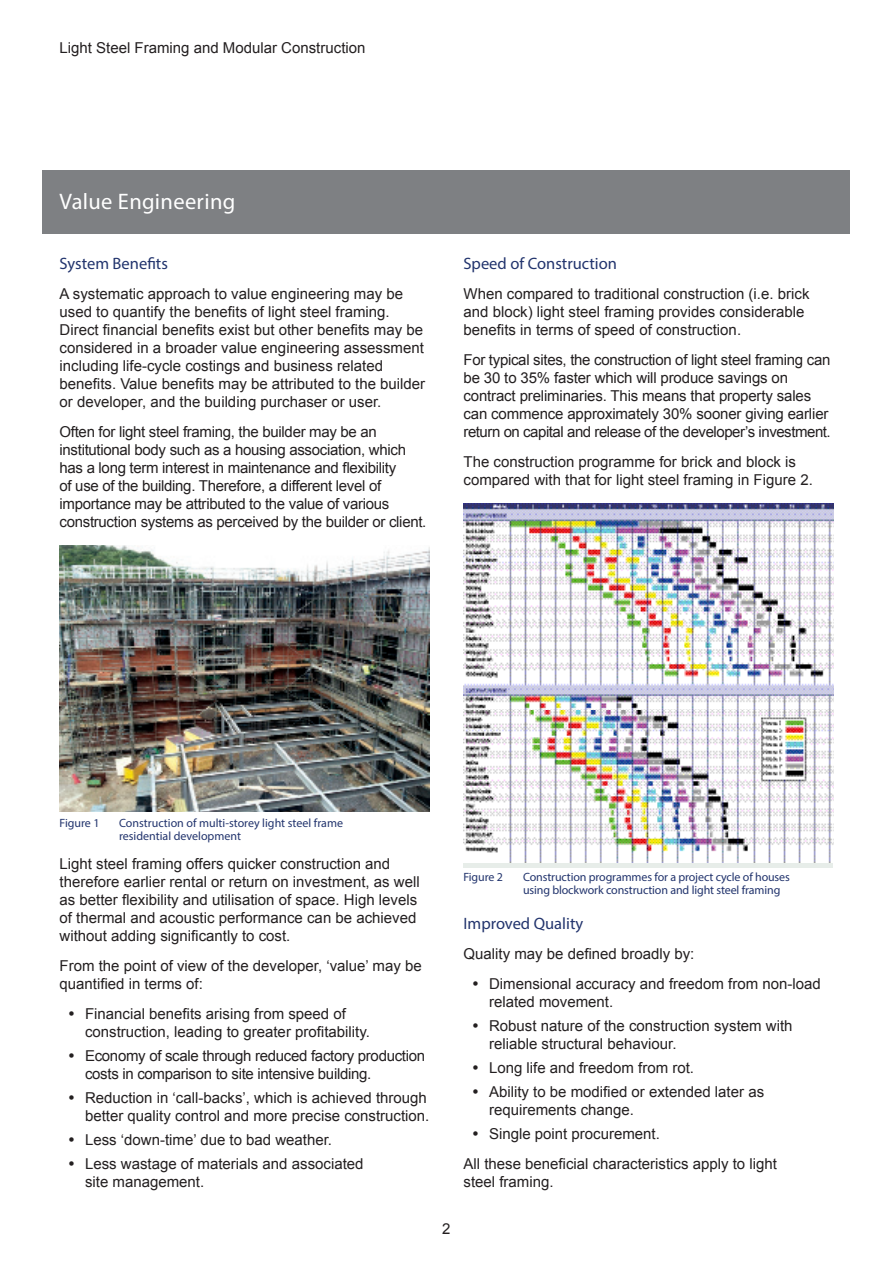
<style>
.page{position:relative;width:893px;height:1263px;background:#fff}
.page>*{position:absolute;margin:0;border:0;box-sizing:border-box;transform-origin:0 0}
.t1{font:22.5px "Myriad Pro";letter-spacing:.015em;color:#fff}
.t2{font:16.5px "Myriad Pro";color:#22346d}
.t3{font:15px/18px "Arial";color:#231f20}
.t4{font:15px/18px "Arial";letter-spacing:-.02em;color:#231f20}
.t5{font:12px/13.5px "Myriad Pro";letter-spacing:-.01em;color:#22346d}
</style>
<div class="page">
<div style="left:43px;top:170px;width:807px;height:64px;background:#7e8083"></div>
<img style="left:60px;top:545px;width:369px;height:266px">
<img style="left:463px;top:504px;width:370px;height:358px">
<p class="t3" style="left:60px;top:39px;width:307px">Light Steel Framing and Modular Construction</p>
<h1 class="t1" style="left:60px;top:188px;width:177px">Value Engineering</h1>
<p class="t2" style="left:60px;top:253px;width:110px">System Benefits</p>
<p class="t3" style="left:60px;top:285px;width:367px">A systematic approach to value engineering may be used to quantify the benefits of light steel framing.<br>Direct financial benefits exist but other benefits may be considered in a broader value engineering assessment including life-cycle costings and business related benefits. Value benefits may be attributed to the builder or developer, and the building purchaser or user.</p>
<p class="t4" style="left:60px;top:423px;width:368px">Often for light steel framing, the builder may be an institutional body such as a housing association, which has a long term interest in maintenance and flexibility<br>of use of the building. Therefore, a different level of importance may be attributed to the value of various construction systems as perceived by the builder or client.</p>
<p class="t2" style="left:463px;top:253px;width:155px">Speed of Construction</p>
<p class="t3" style="left:463px;top:285px;width:347px">When compared to traditional construction (i.e. brick and block) light steel framing provides considerable benefits in terms of speed of construction.</p>
<p class="t3" style="left:463px;top:351px;width:369px">For typical sites, the construction of light steel framing can be 30 to 35% faster which will produce savings on contract preliminaries. This means that property sales can commence approximately 30% sooner giving earlier return on capital and release of the developer’s investment.</p>
<p class="t3" style="left:463px;top:453px;width:351px">The construction programme for brick and block is compared with that for light steel framing in Figure 2.</p>
<p class="t5" style="left:60px;top:816px;width:42px">Figure 1</p>
<p class="t5" style="left:119px;top:816px;width:225px">Construction of multi-storey light steel frame residential development</p>
<p class="t3" style="left:60px;top:855px;width:362px">Light steel framing offers quicker construction and therefore earlier rental or return on investment, as well as better flexibility and utilisation of space. High levels of thermal and acoustic performance can be achieved without adding significantly to cost.</p>
<p class="t3" style="left:60px;top:957px;width:364px">From the point of view of the developer, ‘value’ may be quantified in terms of:</p>
<p class="t3" style="left:85px;top:1005px;width:286px">Financial benefits arising from speed of construction, leading to greater profitability.</p>
<p class="t4" style="left:85px;top:1047px;width:342px">Economy of scale through reduced factory production costs in comparison to site intensive building.</p>
<p class="t3" style="left:85px;top:1089px;width:346px">Reduction in ‘call-backs’, which is achieved through better quality control and more precise construction.</p>
<p class="t3" style="left:85px;top:1128px;width:280px;line-height:24px">Less ‘down-time’ due to bad weather.<br>Less wastage of materials and associated</p>
<p class="t3" style="left:85px;top:1173px;width:121px">site management.</p>
<p class="t3" style="left:442px;top:1220px;width:10px">2</p>
<p class="t5" style="left:463px;top:870px;width:41px">Figure 2</p>
<p class="t5" style="left:523px;top:870px;width:268px">Construction programmes for a project cycle of houses using blockwork construction and light steel framing</p>
<p class="t2" style="left:463px;top:913px;width:121px">Improved Quality</p>
<p class="t3" style="left:489px;top:939px;width:333px;line-height:30px;text-indent:-26px">Quality may be defined broadly by:<br>Dimensional accuracy and freedom from non-load</p>
<p class="t3" style="left:489px;top:990px;width:305px;line-height:24px">related movement.<br>Robust nature of the construction system with</p>
<p class="t3" style="left:489px;top:1032px;width:277px;line-height:24px">reliable structural behaviour.<br>Long life and freedom from rot.<br>Ability to be modified or extended later as</p>
<p class="t3" style="left:489px;top:1098px;width:172px;line-height:24px">requirements change.<br>Single point procurement.</p>
<p class="t3" style="left:463px;top:1155px;width:315px">All these beneficial characteristics apply to light steel framing.</p>
</div>
